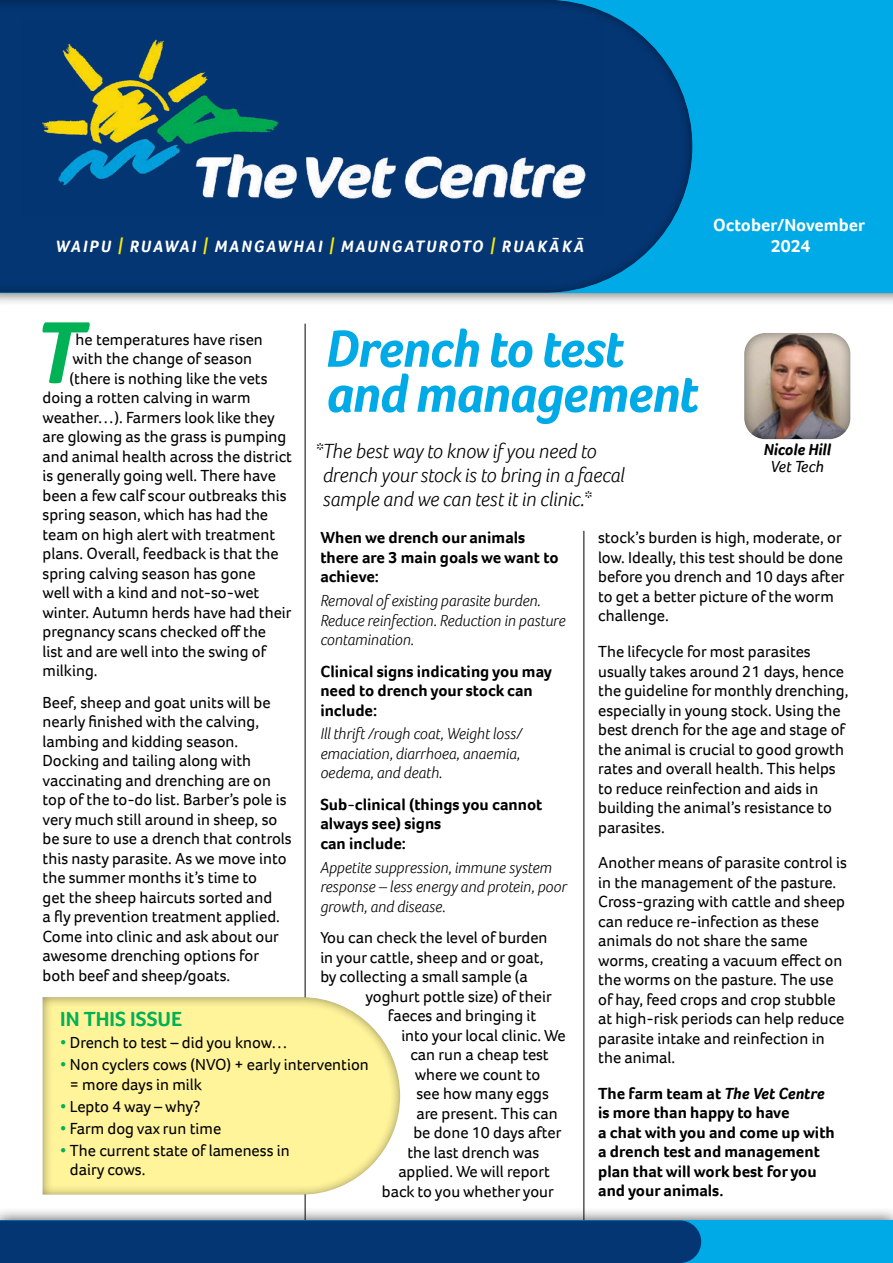
<style>
.page{position:relative;width:893px;height:1263px;background:#fff}
.page>*{position:absolute;margin:0;border:0;box-sizing:border-box;transform-origin:0 0}
.t1{font:italic 700 54px/45px "Foco";letter-spacing:-.02em;color:#00aae7}
.t2{font:italic 300 21px/24px "Foco";color:#000}
.t3{font:700 21px "Foco";color:#00b156}
.t4{font:700 18px/21.6px "Foco";color:#fff;text-align:center}
.t5{font:italic 700 16.95px "Foco";letter-spacing:.115em;color:#fff}
.t6{font:italic 700 16.95px "Foco";letter-spacing:.115em;color:#fff;scale:1.21 1}
.t7{font:16.5px/19.5px "Foco";color:#000}
.t8{font:700 16.5px/19.5px "Foco";color:#000}
.t9{font:italic 300 16.5px/19.5px "Foco";color:#000}
.t10{font:italic 700 16.5px "Foco";color:#000}
.t11{font:italic 16.5px "Foco";letter-spacing:-.005em;color:#000}
.s1{color:#ffec00}
.s2{font-style:italic}
.s3{color:#00b156}
</style>
<div class="page">
<hr style="left:305px;top:324px;width:1px;height:908px;background:#000">
<hr style="left:583px;top:531px;width:1px;height:701px;background:#000">
<div style="left:0;top:0;width:893px;height:307px;background:#000;opacity:.75"></div>
<div style="left:0;top:0;width:893px;height:293px;background:#00aae7"></div>
<div style="left:0;top:0;width:705px;height:294px;background:#000;opacity:.5"></div>
<div style="left:29px;top:986px;width:385px;height:210px;background:#000;opacity:.5"></div>
<img style="left:23px;top:19px;width:581px;height:198px">
<div style="left:0;top:1206px;width:893px;height:57px;background:#000;opacity:.75"></div>
<div style="left:0;top:1220px;width:893px;height:43px;background:#00aae7"></div>
<div style="left:0;top:1220px;width:701px;height:43px;background:#043673"></div>
<div style="left:732px;top:322px;width:130px;height:118px;background:#000;opacity:.5"></div>
<svg style="left:43px;top:322px;width:47px;height:61px"></svg>
<p class="t6" style="left:551px;top:227px;width:9px">-</p>
<p class="t6" style="left:576px;top:227px;width:9px">-</p>
<p class="t5" style="left:56px;top:235px;width:530px">WAIPU <span class="s1">|</span> RUAWAI <span class="s1">|</span> MANGAWHAI <span class="s1">|</span> MAUNGATUROTO <span class="s1">|</span> RUAKAKA</p>
<p class="t4" style="left:713px;top:214px;width:153px">October/November<br>2024</p>
<h1 class="t1" style="left:326px;top:325px;width:375px">Drench to test and management</h1>
<p class="t7" style="left:76px;top:329px;width:189px">he temperatures have risen</p>
<p class="t7" style="left:73px;top:349px;width:181px">with the change of season</p>
<p class="t7" style="left:70px;top:368px;width:200px">(there is nothing like the vets</p>
<p class="t7" style="left:43px;top:388px;width:209px">doing a rotten calving in warm</p>
<p class="t7" style="left:43px;top:407px;width:234px">weather…). Farmers look like they</p>
<p class="t7" style="left:43px;top:427px;width:245px">are glowing as the grass is pumping</p>
<p class="t7" style="left:43px;top:446px;width:251px">and animal health across the district</p>
<p class="t7" style="left:43px;top:466px;width:235px">is generally going well. There have</p>
<p class="t7" style="left:43px;top:485px;width:246px">been a few calf scour outbreaks this</p>
<p class="t7" style="left:43px;top:505px;width:227px">spring season, which has had the</p>
<p class="t7" style="left:43px;top:524px;width:234px">team on high alert with treatment</p>
<p class="t7" style="left:43px;top:544px;width:238px">plans. Overall, feedback is that the</p>
<p class="t7" style="left:43px;top:563px;width:215px">spring calving season has gone</p>
<p class="t7" style="left:43px;top:583px;width:218px">well with a kind and not-so-wet</p>
<p class="t7" style="left:43px;top:602px;width:251px">winter. Autumn herds have had their</p>
<p class="t7" style="left:43px;top:622px;width:225px">pregnancy scans checked off the</p>
<p class="t7" style="left:43px;top:641px;width:225px">list and are well into the swing of</p>
<p class="t7" style="left:43px;top:661px;width:57px">milking.</p>
<p class="t7" style="left:43px;top:692px;width:251px">Beef, sheep and goat units will be nearly finished with the calving, lambing and kidding season.<br>Docking and tailing along with vaccinating and drenching are on top of the to-do list. Barber’s pole is very much still around in sheep, so be sure to use a drench that controls this nasty parasite. As we move into the summer months it’s time to<br>get the sheep haircuts sorted and<br>a fly prevention treatment applied.<br>Come into clinic and ask about our awesome drenching options for both beef and sheep/goats.</p>
<p class="t2" style="left:323px;top:439px;width:303px;text-indent:-7px">*The best way to know if you need to drench your stock is to bring in a faecal sample and we can test it in clinic.*</p>
<p class="t10" style="left:764px;top:439px;width:68px">Nicole Hill</p>
<p class="t11" style="left:771px;top:455px;width:55px">Vet Tech</p>
<p class="t8" style="left:320px;top:528px;width:240px">When we drench our animals there are 3 main goals we want to achieve:</p>
<p class="t9" style="left:320px;top:590px;width:247px">Removal of existing parasite burden.<br>Reduce reinfection. Reduction in pasture contamination.</p>
<p class="t8" style="left:320px;top:661px;width:233px">Clinical signs indicating you may need to drench your stock can include:</p>
<p class="t9" style="left:320px;top:724px;width:203px;text-align:justify">Ill thrift /rough coat, Weight loss/ emaciation, diarrhoea, anaemia, oedema, and death.</p>
<p class="t8" style="left:320px;top:794px;width:224px">Sub-clinical (things you cannot always see) signs<br>can include:</p>
<p class="t9" style="left:320px;top:857px;width:248px">Appetite suppression, immune system response – less energy and protein, poor growth, and disease.</p>
<p class="t7" style="left:320px;top:927px;width:229px">You can check the level of burden in your cattle, sheep and or goat, by collecting a small sample (a</p>
<p class="t7" style="left:365px;top:986px;width:188px">yoghurt pottle size) of their</p>
<p class="t7" style="left:388px;top:1005px;width:150px">faeces and bringing it</p>
<p class="t7" style="left:401px;top:1025px;width:166px">into your local clinic. We</p>
<p class="t7" style="left:410px;top:1045px;width:140px">can run a cheap test</p>
<p class="t7" style="left:415px;top:1064px;width:127px">where we count to</p>
<p class="t7" style="left:416px;top:1084px;width:134px">see how many eggs</p>
<p class="t7" style="left:416px;top:1103px;width:143px">are present. This can</p>
<p class="t7" style="left:413px;top:1123px;width:150px">be done 10 days after</p>
<p class="t7" style="left:407px;top:1142px;width:133px">the last drench was</p>
<p class="t7" style="left:398px;top:1162px;width:153px">applied. We will report</p>
<p class="t7" style="left:382px;top:1181px;width:174px">back to you whether your</p>
<p class="t7" style="left:598px;top:528px;width:248px">stock’s burden is high, moderate, or low. Ideally, this test should be done before you drench and 10 days after to get a better picture of the worm challenge.</p>
<p class="t7" style="left:598px;top:641px;width:252px">The lifecycle for most parasites usually takes around 21 days, hence the guideline for monthly drenching, especially in young stock. Using the best drench for the age and stage of the animal is crucial to good growth rates and overall health. This helps to reduce reinfection and aids in building the animal’s resistance to parasites.</p>
<p class="t7" style="left:598px;top:853px;width:250px">Another means of parasite control is in the management of the pasture.<br>Cross-grazing with cattle and sheep can reduce re-infection as these animals do not share the same worms, creating a vacuum effect on the worms on the pasture. The use of hay, feed crops and crop stubble at high-risk periods can help reduce parasite intake and reinfection in the animal.</p>
<p class="t8" style="left:598px;top:1083px;width:238px">The farm team at <span class="s2">The Vet Centre </span>is more than happy to have<br>a chat with you and come up with a drench test and management plan that will work best for you and your animals.</p>
<p class="t3" style="left:60px;top:1005px;width:123px">IN THIS ISSUE</p>
<p class="t7" style="left:60px;top:1033px;width:229px"><span class="s3">•</span> Drench to test – did you know…</p>
<p class="t7" style="left:70px;top:1054px;width:300px;text-indent:-10px"><span class="s3">•</span> Non cyclers cows (NVO) + early intervention = more days in milk</p>
<p class="t7" style="left:60px;top:1096px;width:142px"><span class="s3">•</span> Lepto 4 way – why?</p>
<p class="t7" style="left:60px;top:1118px;width:162px"><span class="s3">•</span> Farm dog vax run time</p>
<p class="t7" style="left:70px;top:1140px;width:221px;text-indent:-10px"><span class="s3">•</span> The current state of lameness in dairy cows.</p>
</div>
